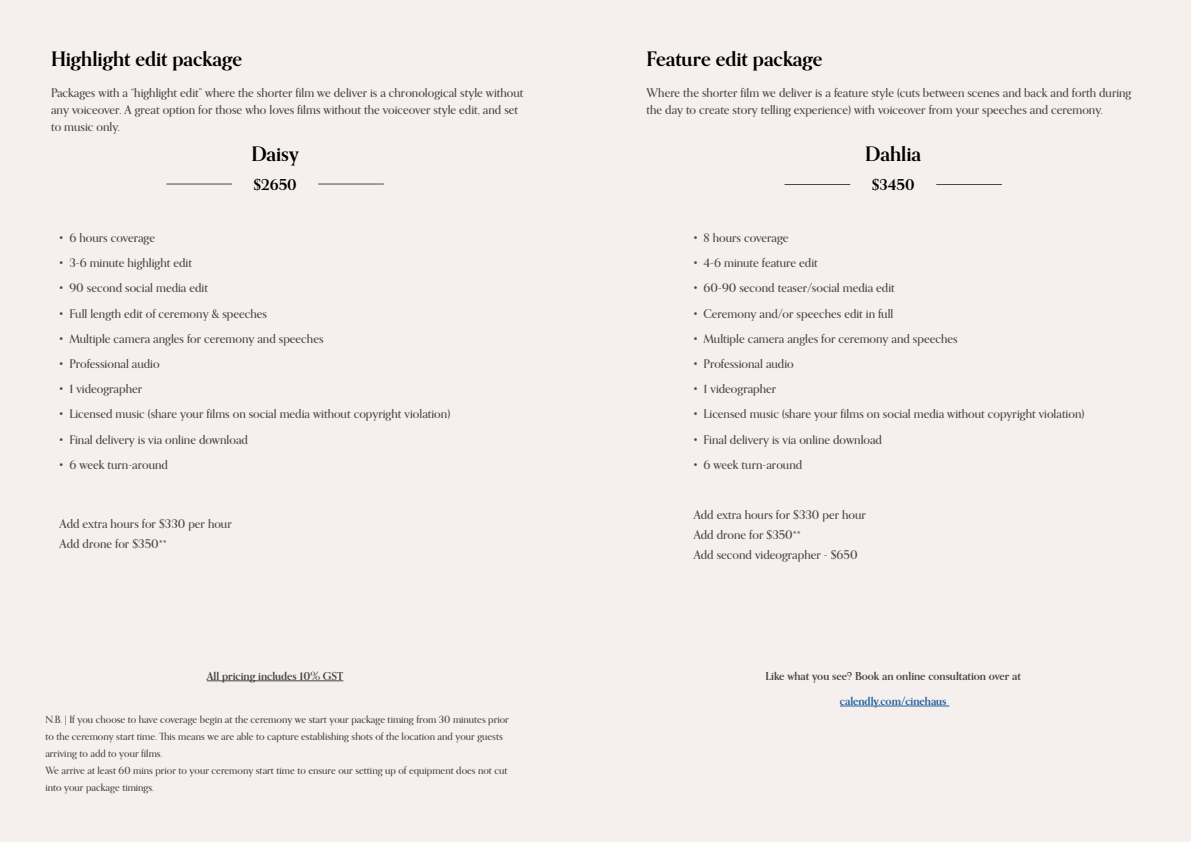
<style>
.page{position:relative;width:1191px;height:842px;background:#f5efee}
.page>*{position:absolute;margin:0;border:0;box-sizing:border-box;transform-origin:0 0}
.t1{font:700 20px "Orpheus Pro";color:#000}
.t2{font:700 15px "Orpheus Pro";color:#000}
.t3{font:500 12px/20px "Orpheus Pro";color:#494848}
.t4{font:700 11px "Orpheus Pro";color:#494848}
.t5{font:700 11px "Orpheus Pro";color:#215e9e}
.t6{font:500 10px/17px "Orpheus Pro";color:#494848}
</style>
<div class="page">
<hr style="left:207px;top:680px;width:136px;height:1px;background:#494848">
<hr style="left:167px;top:184px;width:65px;height:1px;background:#494847">
<hr style="left:318px;top:184px;width:65px;height:1px;background:#494847">
<hr style="left:840px;top:706px;width:109px;height:1px;background:#215e9e">
<hr style="left:785px;top:184px;width:65px;height:1px;background:#494847">
<hr style="left:936px;top:184px;width:65px;height:1px;background:#494847">
<h1 class="t1" style="left:51px;top:46px;width:192px">Highlight edit package</h1>
<p class="t3" style="left:51px;top:84px;width:474px;line-height:17px">Packages with a “highlight edit” where the shorter film we deliver is a chronological style without any voiceover. A great option for those who loves films without the voiceover style edit, and set to music only.</p>
<h1 class="t1" style="left:251px;top:141px;width:49px">Daisy</h1>
<p class="t2" style="left:253px;top:175px;width:45px">$2650</p>
<p class="t3" style="left:60px;top:228px;width:97px">• 6 hours coverage</p>
<p class="t3" style="left:60px;top:253px;width:134px">• 3-6 minute highlight edit</p>
<p class="t3" style="left:60px;top:278px;width:150px">• 90 second social media edit</p>
<p class="t3" style="left:60px;top:303px;width:209px">• Full length edit of ceremony &amp; speeches</p>
<p class="t3" style="left:60px;top:328px;width:265px">• Multiple camera angles for ceremony and speeches</p>
<p class="t3" style="left:60px;top:354px;width:102px">• Professional audio</p>
<p class="t3" style="left:60px;top:379px;width:84px">• 1 videographer</p>
<p class="t3" style="left:60px;top:404px;width:392px">• Licensed music (share your films on social media without copyright violation)</p>
<p class="t3" style="left:60px;top:429px;width:190px">• Final delivery is via online download</p>
<p class="t3" style="left:60px;top:454px;width:110px">• 6 week turn-around</p>
<p class="t3" style="left:60px;top:514px;width:174px">Add extra hours for $330 per hour<br>Add drone for $350**</p>
<p class="t4" style="left:207px;top:669px;width:138px">All pricing includes 10% GST</p>
<p class="t6" style="left:45px;top:711px;width:465px">N.B. | If you choose to have coverage begin at the ceremony we start your package timing from 30 minutes prior to the ceremony start time. This means we are able to capture establishing shots of the location and your guests arriving to add to your films.<br>We arrive at least 60 mins prior to your ceremony start time to ensure our setting up of equipment does not cut into your package timings.</p>
<h1 class="t1" style="left:646px;top:46px;width:177px">Feature edit package</h1>
<p class="t3" style="left:646px;top:84px;width:486px;line-height:17px">Where the shorter film we deliver is a feature style (cuts between scenes and back and forth during the day to create story telling experience) with voiceover from your speeches and ceremony.</p>
<h1 class="t1" style="left:865px;top:141px;width:57px">Dahlia</h1>
<p class="t2" style="left:872px;top:175px;width:44px">$3450</p>
<p class="t3" style="left:693px;top:228px;width:96px">• 8 hours coverage</p>
<p class="t3" style="left:693px;top:253px;width:126px">• 4-6 minute feature edit</p>
<p class="t3" style="left:693px;top:278px;width:203px">• 60-90 second teaser/social media edit</p>
<p class="t3" style="left:693px;top:303px;width:201px">• Ceremony and/or speeches edit in full</p>
<p class="t3" style="left:693px;top:328px;width:265px">• Multiple camera angles for ceremony and speeches</p>
<p class="t3" style="left:693px;top:354px;width:102px">• Professional audio</p>
<p class="t3" style="left:693px;top:379px;width:84px">• 1 videographer</p>
<p class="t3" style="left:693px;top:404px;width:392px">• Licensed music (share your films on social media without copyright violation)</p>
<p class="t3" style="left:693px;top:429px;width:190px">• Final delivery is via online download</p>
<p class="t3" style="left:693px;top:454px;width:110px">• 6 week turn-around</p>
<p class="t3" style="left:693px;top:504px;width:174px">Add extra hours for $330 per hour<br>Add drone for $350**<br>Add second videographer - $650</p>
<p class="t4" style="left:765px;top:669px;width:257px">Like what you see? Book an online consultation over at</p>
<p class="t5" style="left:840px;top:694px;width:108px">calendly.com/cinehaus</p>
</div>
